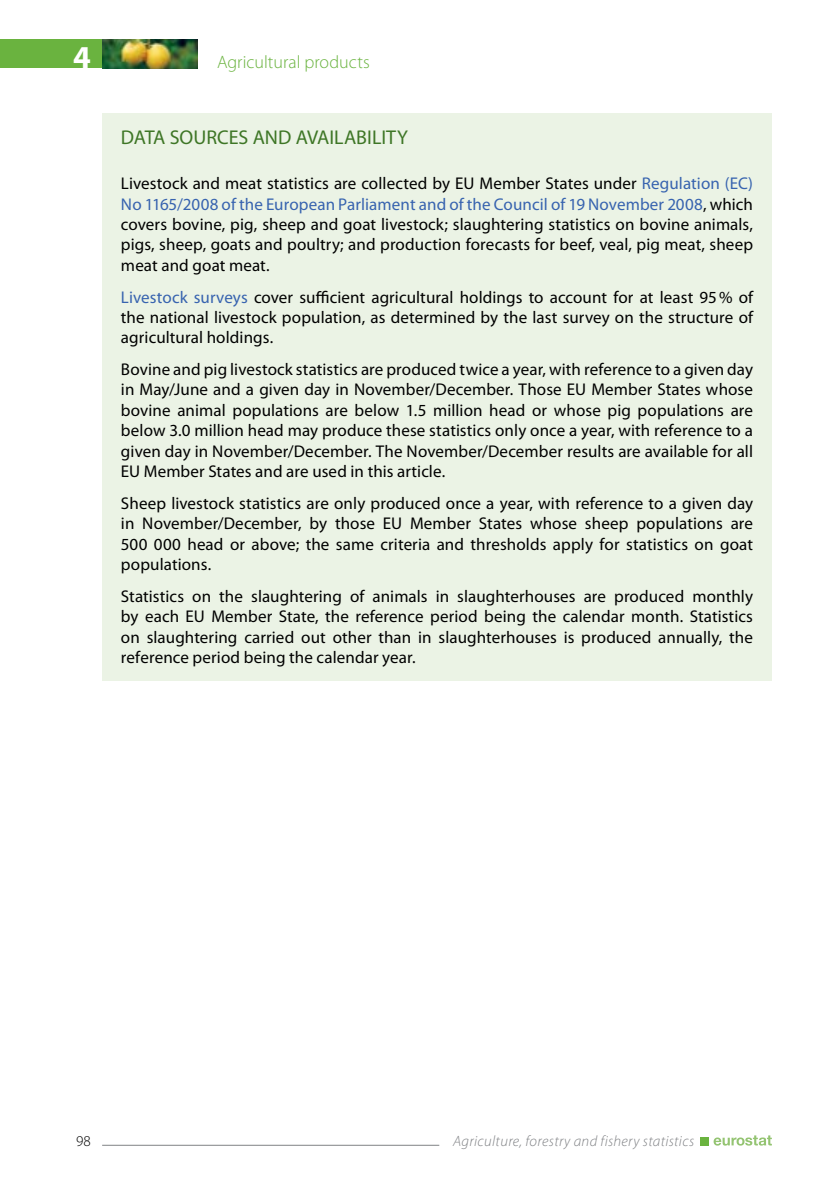
<style>
.page{position:relative;width:840px;height:1191px;background:#fff}
.page>*{position:absolute;margin:0;border:0;box-sizing:border-box;transform-origin:0 0}
.t1{font:700 32px "Myriad Pro";color:#fff}
.t2{font:20px "Myriad Pro";color:#3e7626}
.t3{font:300 18px "Myriad Pro";color:#6ab33f}
.t4{font:17px/20.4px "Myriad Pro";letter-spacing:.005em;color:#000;text-align:justify}
.t5{font:italic 300 15px "Myriad Pro";letter-spacing:.025em;color:#808285}
.t6{font:300 15px "Myriad Pro";color:#000}
.s1{color:#3763af}
</style>
<div class="page">
<div style="left:0;top:40px;width:102px;height:28px;background:#6ab33f"></div>
<svg style="left:713px;top:1135px;width:58px;height:10px"></svg>
<div style="left:700px;top:1137px;width:8px;height:8px;background:#6ab33f"></div>
<hr style="left:102px;top:1144px;width:337px;height:1px;background:#808285">
<img style="left:102px;top:40px;width:95px;height:28px">
<div style="left:102px;top:113px;width:669px;height:567px;background:#ebf3e5"></div>
<h1 class="t1" style="left:73px;top:36px;width:19px">4</h1>
<p class="t3" style="left:217px;top:51px;width:154px">Agricultural products</p>
<p class="t2" style="left:121px;top:124px;width:288px">DATA SOURCES AND AVAILABILITY</p>
<p class="t4" style="left:121px;top:173px;width:633px">Livestock and meat statistics are collected by EU Member States under <span class="s1">Regulation (EC)<br>No 1165/2008 of the European Parliament and of the Council of 19 November 2008</span>, which covers bovine, pig, sheep and goat livestock; slaughtering statistics on bovine animals, pigs, sheep, goats and poultry; and production forecasts for beef, veal, pig meat, sheep meat and goat meat.</p>
<p class="t4" style="left:121px;top:286px;width:633px"><span class="s1">Livestock surveys</span> cover sufficient agricultural holdings to account for at least 95% of the national livestock population, as determined by the last survey on the structure of agricultural holdings.</p>
<p class="t4" style="left:121px;top:359px;width:633px">Bovine and pig livestock statistics are produced twice a year, with reference to a given day in May/June and a given day in November/December. Those EU Member States whose bovine animal populations are below 1.5 million head or whose pig populations are below 3.0 million head may produce these statistics only once a year, with reference to a given day in November/December. The November/December results are available for all EU Member States and are used in this article.</p>
<p class="t4" style="left:121px;top:493px;width:633px">Sheep livestock statistics are only produced once a year, with reference to a given day in November/December, by those EU Member States whose sheep populations are 500 000 head or above; the same criteria and thresholds apply for statistics on goat populations.</p>
<p class="t4" style="left:121px;top:585px;width:633px">Statistics on the slaughtering of animals in slaughterhouses are produced monthly by each EU Member State, the reference period being the calendar month. Statistics on slaughtering carried out other than in slaughterhouses is produced annually, the reference period being the calendar year.</p>
<p class="t6" style="left:76px;top:1131px;width:16px">98</p>
<p class="t5" style="left:453px;top:1131px;width:242px">Agriculture, forestry and fishery statistics</p>
</div>
